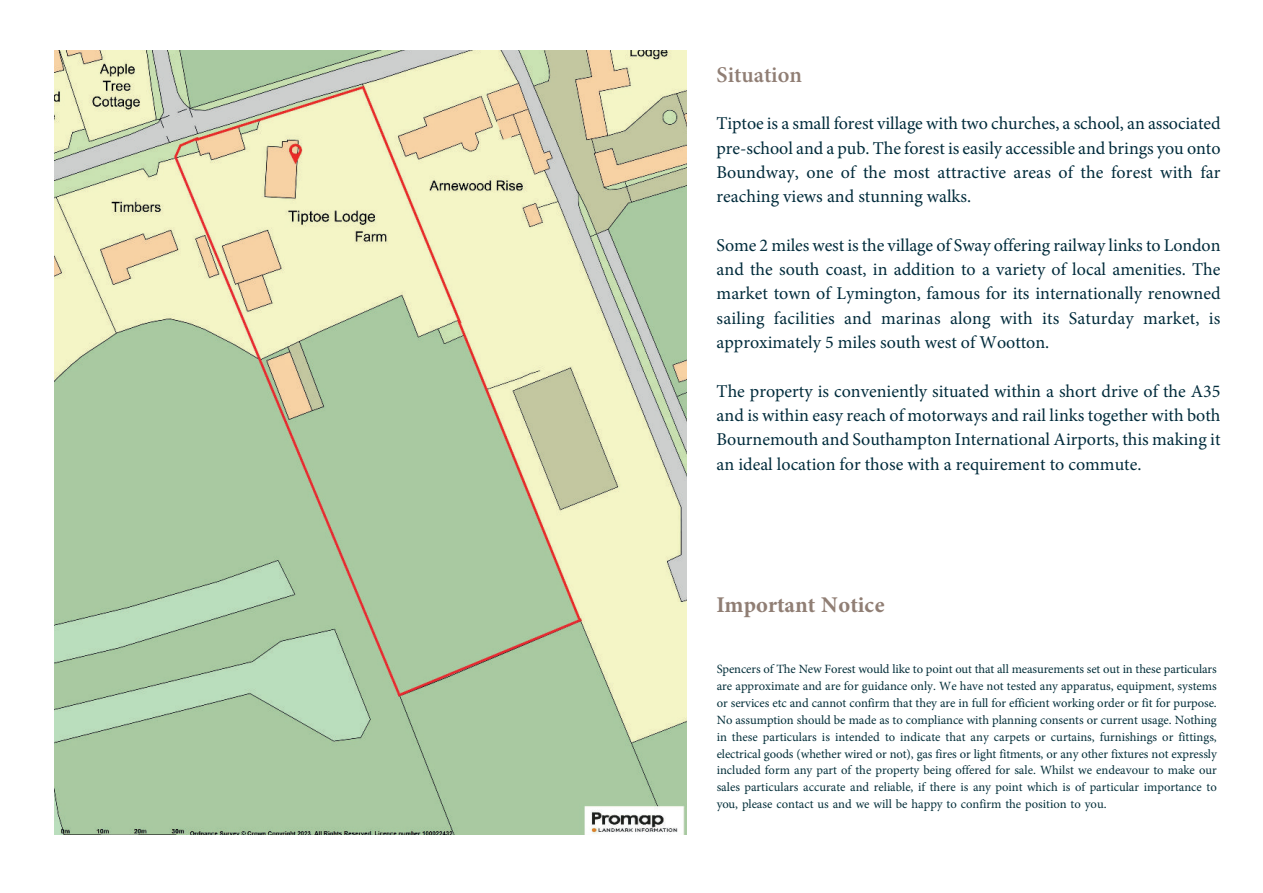
<style>
.page{position:relative;width:1263px;height:893px;background:#fff}
.page>*{position:absolute;margin:0;border:0;box-sizing:border-box;transform-origin:0 0}
.t1{font:700 22.5px "Minion Pro";color:#907e74}
.t2{font:600 22.5px "Minion Pro";color:#907e74}
.t3{font:18px/24.3px "Minion Pro";color:#002b3b;text-align:justify}
.t4{font:12.6px/16.8px "Minion Pro";color:#042f3a;text-align:justify}
</style>
<div class="page">
<img style="left:55px;top:51px;width:631px;height:784px">
<h1 class="t2" style="left:717px;top:65px;width:87px">Situation</h1>
<p class="t3" style="left:717px;top:113px;width:505px">Tiptoe is a small forest village with two churches, a school, an associated pre-school and a pub. The forest is easily accessible and brings you onto Boundway, one of the most attractive areas of the forest with far reaching views and stunning walks.</p>
<p class="t3" style="left:717px;top:235px;width:505px">Some 2 miles west is the village of Sway offering railway links to London and the south coast, in addition to a variety of local amenities. The market town of Lymington, famous for its internationally renowned sailing facilities and marinas along with its Saturday market, is approximately 5 miles south west of Wootton.</p>
<p class="t3" style="left:717px;top:380px;width:505px">The property is conveniently situated within a short drive of the A35 and is within easy reach of motorways and rail links together with both Bournemouth and Southampton International Airports, this making it an ideal location for those with a requirement to commute.</p>
<h1 class="t1" style="left:716px;top:595px;width:170px">Important Notice</h1>
<p class="t4" style="left:717px;top:662px;width:502px">Spencers of The New Forest would like to point out that all measurements set out in these particulars are approximate and are for guidance only. We have not tested any apparatus, equipment, systems or services etc and cannot confirm that they are in full for efficient working order or fit for purpose.<br>No assumption should be made as to compliance with planning consents or current usage. Nothing in these particulars is intended to indicate that any carpets or curtains, furnishings or fittings, electrical goods (whether wired or not), gas fires or light fitments, or any other fixtures not expressly included form any part of the property being offered for sale. Whilst we endeavour to make our sales particulars accurate and reliable, if there is any point which is of particular importance to you, please contact us and we will be happy to confirm the position to you.</p>
</div>
